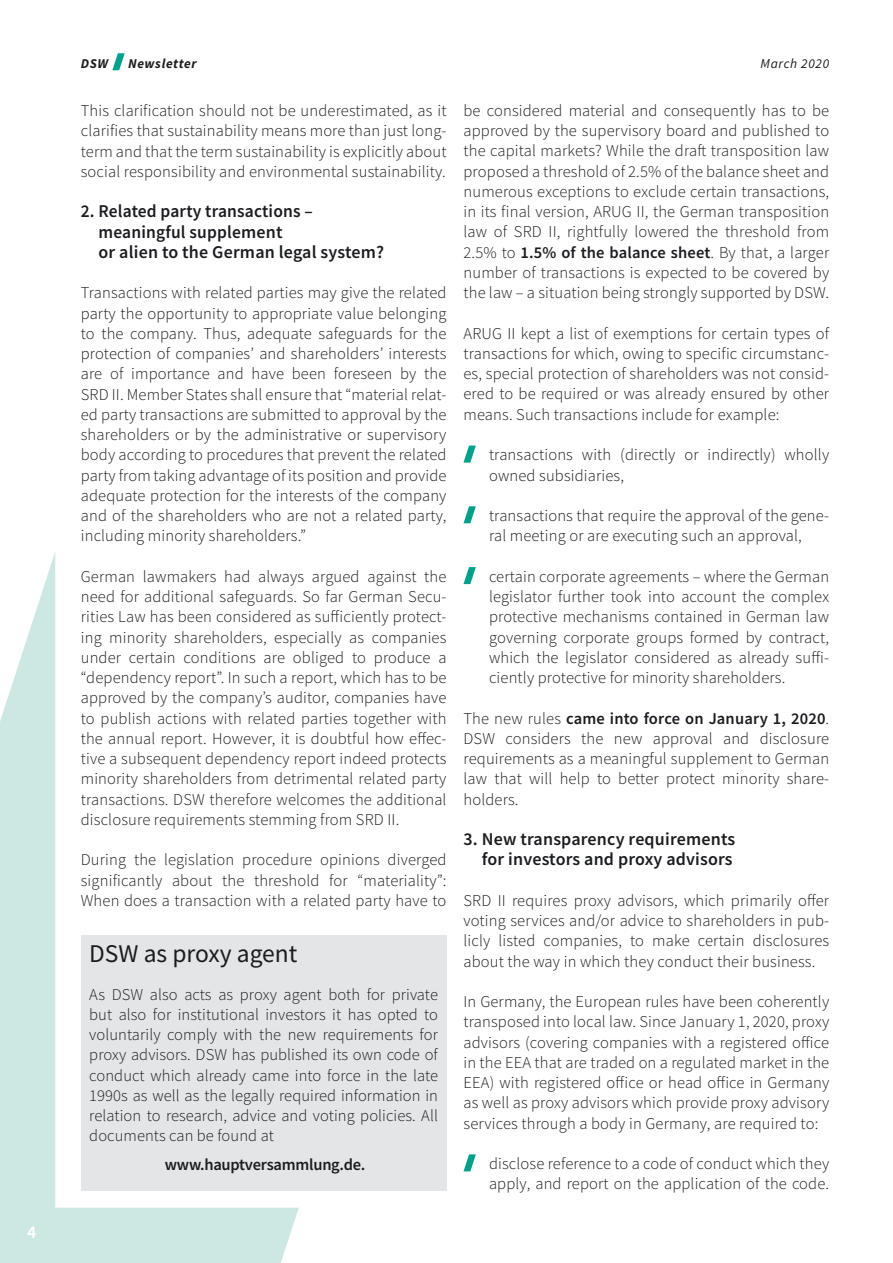
<style>
.page{position:relative;width:893px;height:1263px;background:#fff}
.page>*{position:absolute;margin:0;border:0;box-sizing:border-box;transform-origin:0 0}
.t1{font:25.5px "Source Sans Pro";color:#1b1c20}
.t2{font:600 18px/20.2px "Source Sans Pro";letter-spacing:.01em;color:#1b1c20}
.t3{font:600 18px "Source Sans Pro";color:#fff}
.t4{font:300 16.5px/20.2px "Source Sans Pro";letter-spacing:.01em;color:#1b1c20;text-align:justify}
.t5{font:600 16.5px "Source Sans Pro";letter-spacing:-.015em;color:#1b1c20}
.t6{font:italic 700 13.5px "Source Sans Pro";letter-spacing:.05em;color:#1b1c20}
.t7{font:italic 13.5px "Source Sans Pro";letter-spacing:.05em;color:#1b1c20}
.s1{font-weight:600}
</style>
<div class="page">
<svg style="left:0;top:552px;width:299px;height:711px"></svg>
<svg style="left:112px;top:53px;width:13px;height:17px"></svg>
<svg style="left:463px;top:446px;width:13px;height:17px"></svg>
<svg style="left:463px;top:506px;width:13px;height:17px"></svg>
<svg style="left:463px;top:567px;width:13px;height:17px"></svg>
<svg style="left:463px;top:1154px;width:13px;height:17px"></svg>
<div style="left:81px;top:935px;width:365px;height:256px;background:#e3e5e6"></div>
<p class="t3" style="left:27px;top:1220px;width:11px">4</p>
<p class="t6" style="left:81px;top:54px;width:29px">DSW</p>
<p class="t6" style="left:128px;top:54px;width:70px">Newsletter</p>
<p class="t7" style="left:760px;top:55px;width:70px">March 2020</p>
<p class="t4" style="left:81px;top:100px;width:367px">This clarification should not be underestimated, as it clarifies that sustainability means more than just long&shy;term and that the term sustainability is explicitly about social responsibility and environmental sustainability.</p>
<p class="t2" style="left:99px;top:201px;width:287px;text-indent:-18px">2. Related party transactions – meaningful supplement<br>or alien to the German legal system?</p>
<p class="t4" style="left:81px;top:283px;width:367px">Transactions with related parties may give the related party the opportunity to appropriate value belonging to the company. Thus, adequate safeguards for the protection of companies’ and shareholders’ interests are of importance and have been foreseen by the SRD II. Member States shall ensure that “material relat&shy;ed party transactions are submitted to approval by the shareholders or by the administrative or supervisory body according to procedures that prevent the related party from taking advantage of its position and provide adequate protection for the interests of the company and of the shareholders who are not a related party, including minority shareholders.”</p>
<p class="t4" style="left:81px;top:566px;width:367px">German lawmakers had always argued against the need for additional safeguards. So far German Secu&shy;rities Law has been considered as sufficiently protect&shy;ing minority shareholders, especially as companies under certain conditions are obliged to produce a “dependency report”. In such a report, which has to be approved by the company’s auditor, companies have to publish actions with related parties together with the annual report. However, it is doubtful how effec&shy;tive a subsequent dependency report indeed protects minority shareholders from detrimental related party transactions. DSW therefore welcomes the additional disclosure requirements stemming from SRD II.</p>
<p class="t4" style="left:81px;top:850px;width:367px">During the legislation procedure opinions diverged significantly about the threshold for “materiality”:<br>When does a transaction with a related party have to</p>
<p class="t4" style="left:463px;top:100px;width:367px">be considered material and consequently has to be approved by the supervisory board and published to the capital markets? While the draft transposition law proposed a threshold of 2.5% of the balance sheet and numerous exceptions to exclude certain transactions, in its final version, ARUG II, the German transposition law of SRD II, rightfully lowered the threshold from 2.5% to <span class="s1">1.5% of the balance sheet</span>. By that, a larger number of transactions is expected to be covered by the law – a situation being strongly supported by DSW.</p>
<p class="t4" style="left:463px;top:323px;width:367px">ARUG II kept a list of exemptions for certain types of transactions for which, owing to specific circumstanc&shy;es, special protection of shareholders was not consid&shy;ered to be required or was already ensured by other means. Such transactions include for example:</p>
<p class="t4" style="left:489px;top:445px;width:342px">transactions with (directly or indirectly) wholly owned subsidiaries,</p>
<p class="t4" style="left:489px;top:505px;width:342px">transactions that require the approval of the gene&shy;ral meeting or are executing such an approval,</p>
<p class="t4" style="left:489px;top:566px;width:342px">certain corporate agreements – where the German legislator further took into account the complex protective mechanisms contained in German law governing corporate groups formed by contract, which the legislator considered as already suffi&shy;ciently protective for minority shareholders.</p>
<p class="t4" style="left:463px;top:708px;width:367px">The new rules <span class="s1">came into force on January 1, 2020</span>.<br>DSW considers the new approval and disclosure requirements as a meaningful supplement to German law that will help to better protect minority share&shy;holders.</p>
<p class="t2" style="left:463px;top:829px;width:273px;text-align:right">3. New transparency requirements for investors and proxy advisors</p>
<p class="t4" style="left:463px;top:890px;width:367px">SRD II requires proxy advisors, which primarily offer voting services and/or advice to shareholders in pub&shy;licly listed companies, to make certain disclosures about the way in which they conduct their business.</p>
<p class="t4" style="left:463px;top:991px;width:367px">In Germany, the European rules have been coherently transposed into local law. Since January 1, 2020, proxy advisors (covering companies with a registered office in the EEA that are traded on a regulated market in the EEA) with registered office or head office in Germany as well as proxy advisors which provide proxy advisory services through a body in Germany, are required to:</p>
<p class="t4" style="left:489px;top:1153px;width:342px">disclose reference to a code of conduct which they apply, and report on the application of the code.</p>
<h1 class="t1" style="left:89px;top:937px;width:210px">DSW as proxy agent</h1>
<p class="t4" style="left:89px;top:984px;width:350px">As DSW also acts as proxy agent both for private but also for institutional investors it has opted to voluntarily comply with the new requirements for proxy advisors. DSW has published its own code of conduct which already came into force in the late 1990s as well as the legally required information in relation to research, advice and voting policies. All documents can be found at</p>
<p class="t5" style="left:165px;top:1154px;width:202px">www.hauptversammlung.de.</p>
</div>
